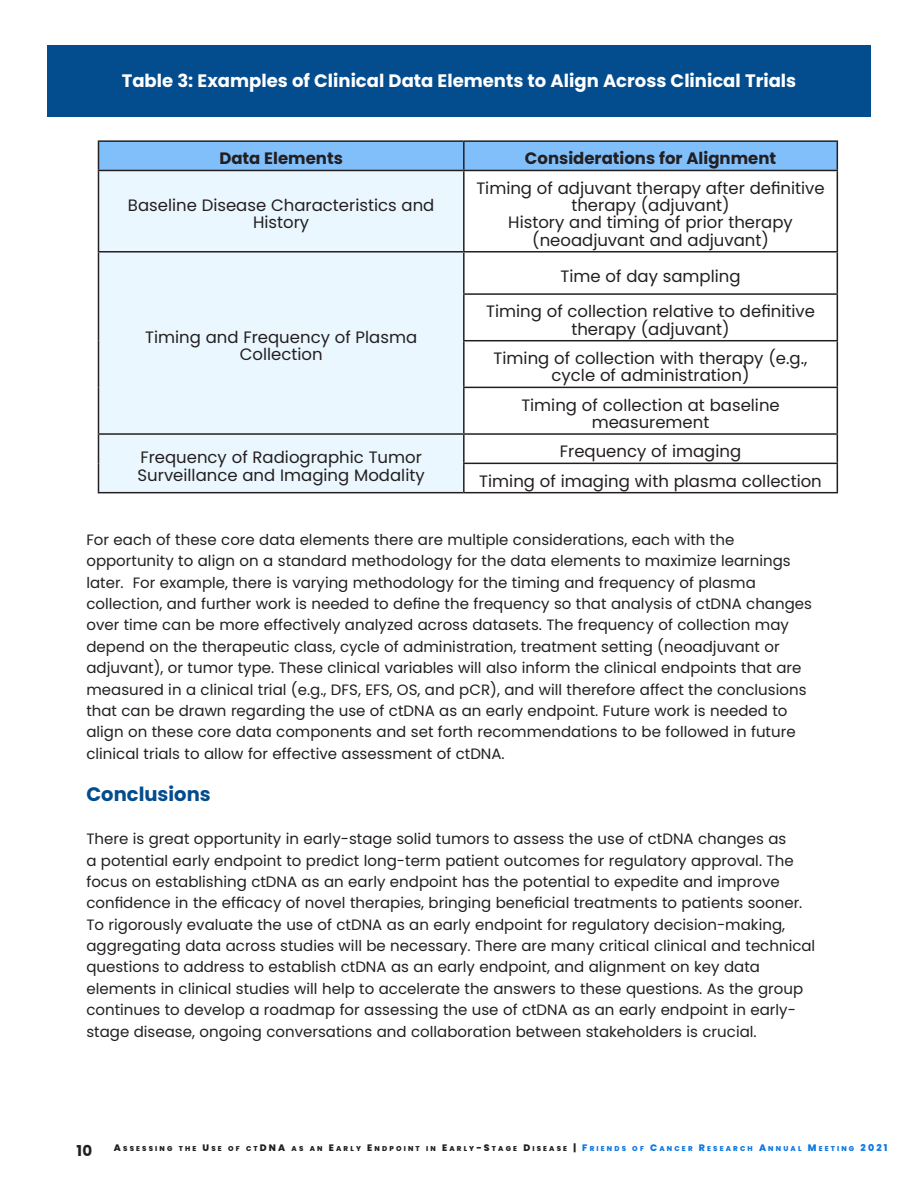
<style>
.page{position:relative;width:918px;height:1188px;background:#fff}
.page>*{position:absolute;margin:0;border:0;box-sizing:border-box;transform-origin:0 0}
.t1{font:700 19.5px "Poppins";color:#034c8e}
.t2{font:700 18px "Poppins";color:#fff}
.t3{font:16.5px/17.4px "Poppins";color:#231f20;text-align:center}
.t4{font:700 16.5px "Poppins";color:#231f20}
.t5{font:15px/21.3px "Poppins";color:#231f20}
.t6{font:700 15px "Poppins";color:#231f20}
.t7{font:800 7.05px "Poppins";letter-spacing:.305em;color:#231f20}
.s1{font-size:9.3px}
.s2{font-size:9.3px;color:#0d78e3}
.s3{color:#0d78e3}
</style>
<div class="page">
<div style="left:47px;top:45px;width:824px;height:72px;background:#034c8e"></div>
<svg style="left:99px;top:171px;width:364px;height:321px;background:#e7f2fa"></svg>
<hr style="left:98px;top:140px;width:366px;height:2px;background:#231f20">
<hr style="left:464px;top:140px;width:374px;height:2px;background:#231f20">
<svg style="left:98px;top:141px;width:740px;height:29px;background:#7cb6ef"></svg>
<hr style="left:98px;top:170px;width:366px;height:1px;background:#231f20">
<hr style="left:98px;top:171px;width:1px;height:80px;background:#231f20">
<hr style="left:464px;top:170px;width:374px;height:1px;background:#231f20">
<hr style="left:463px;top:171px;width:2px;height:80px;background:#231f20">
<hr style="left:837px;top:171px;width:1px;height:80px;background:#231f20">
<hr style="left:98px;top:251px;width:366px;height:2px;background:#231f20">
<hr style="left:98px;top:253px;width:1px;height:41px;background:#231f20">
<hr style="left:464px;top:251px;width:374px;height:2px;background:#231f20">
<hr style="left:463px;top:253px;width:2px;height:40px;background:#231f20">
<hr style="left:837px;top:253px;width:1px;height:40px;background:#231f20">
<hr style="left:98px;top:294px;width:1px;height:47px;background:#231f20">
<hr style="left:463px;top:293px;width:375px;height:2px;background:#231f20">
<hr style="left:463px;top:295px;width:2px;height:45px;background:#231f20">
<hr style="left:837px;top:295px;width:1px;height:45px;background:#231f20">
<hr style="left:98px;top:341px;width:1px;height:46px;background:#231f20">
<hr style="left:463px;top:340px;width:375px;height:1px;background:#231f20">
<hr style="left:463px;top:341px;width:2px;height:46px;background:#231f20">
<hr style="left:837px;top:341px;width:1px;height:46px;background:#231f20">
<hr style="left:98px;top:387px;width:1px;height:46px;background:#231f20">
<hr style="left:463px;top:387px;width:375px;height:1px;background:#231f20">
<hr style="left:463px;top:388px;width:2px;height:45px;background:#231f20">
<hr style="left:837px;top:388px;width:1px;height:45px;background:#231f20">
<hr style="left:98px;top:433px;width:366px;height:2px;background:#231f20">
<hr style="left:464px;top:433px;width:374px;height:2px;background:#231f20">
<hr style="left:463px;top:435px;width:2px;height:28px;background:#231f20">
<svg style="left:98px;top:435px;width:1px;height:57px"></svg>
<hr style="left:463px;top:463px;width:375px;height:1px;background:#231f20">
<hr style="left:463px;top:464px;width:2px;height:28px;background:#231f20">
<svg style="left:837px;top:435px;width:1px;height:57px"></svg>
<hr style="left:98px;top:492px;width:366px;height:1px;background:#231f20">
<hr style="left:464px;top:492px;width:374px;height:1px;background:#231f20">
<p class="t2" style="left:122px;top:70px;width:676px">Table 3: Examples of Clinical Data Elements to Align Across Clinical Trials</p>
<p class="t4" style="left:219px;top:149px;width:125px">Data Elements</p>
<p class="t4" style="left:525px;top:149px;width:253px">Considerations for Alignment</p>
<p class="t3" style="left:128px;top:197px;width:308px">Baseline Disease Characteristics and<br>History</p>
<p class="t3" style="left:476px;top:179px;width:350px">Timing of adjuvant therapy after definitive therapy (adjuvant)<br>History and timing of prior therapy (neoadjuvant and adjuvant)</p>
<p class="t3" style="left:145px;top:329px;width:274px">Timing and Frequency of Plasma<br>Collection</p>
<p class="t3" style="left:486px;top:258px;width:330px;line-height:35.8px">Time of day sampling<br>Timing of collection relative to definitive</p>
<p class="t3" style="left:494px;top:315px;width:315px;line-height:29.2px">therapy (adjuvant)<br>Timing of collection with therapy (e.g.,</p>
<p class="t3" style="left:521px;top:361px;width:260px;line-height:29.2px">cycle of administration)<br>Timing of collection at baseline</p>
<p class="t3" style="left:592px;top:414px;width:119px">measurement</p>
<p class="t3" style="left:138px;top:449px;width:289px;text-align:left">Frequency of Radiographic Tumor<br>Surveillance and Imaging Modality</p>
<p class="t3" style="left:479px;top:437px;width:344px;line-height:29.2px">Frequency of imaging<br>Timing of imaging with plasma collection</p>
<p class="t5" style="left:86px;top:529px;width:727px">For each of these core data elements there are multiple considerations, each with the opportunity to align on a standard methodology for the data elements to maximize learnings later. For example, there is varying methodology for the timing and frequency of plasma collection, and further work is needed to define the frequency so that analysis of ctDNA changes over time can be more effectively analyzed across datasets. The frequency of collection may depend on the therapeutic class, cycle of administration, treatment setting (neoadjuvant or adjuvant), or tumor type. These clinical variables will also inform the clinical endpoints that are measured in a clinical trial (e.g., DFS, EFS, OS, and pCR), and will therefore affect the conclusions that can be drawn regarding the use of ctDNA as an early endpoint. Future work is needed to align on these core data components and set forth recommendations to be followed in future clinical trials to allow for effective assessment of ctDNA.</p>
<h1 class="t1" style="left:86px;top:786px;width:126px">Conclusions</h1>
<p class="t5" style="left:86px;top:829px;width:730px">There is great opportunity in early-stage solid tumors to assess the use of ctDNA changes as<br>a potential early endpoint to predict long-term patient outcomes for regulatory approval. The focus on establishing ctDNA as an early endpoint has the potential to expedite and improve confidence in the efficacy of novel therapies, bringing beneficial treatments to patients sooner.<br>To rigorously evaluate the use of ctDNA as an early endpoint for regulatory decision-making, aggregating data across studies will be necessary. There are many critical clinical and technical questions to address to establish ctDNA as an early endpoint, and alignment on key data elements in clinical studies will help to accelerate the answers to these questions. As the group continues to develop a roadmap for assessing the use of ctDNA as an early endpoint in early&shy;stage disease, ongoing conversations and collaboration between stakeholders is crucial.</p>
<p class="t6" style="left:77px;top:1144px;width:17px">10</p>
<p class="t7" style="left:114px;top:1145px;width:775px"><span class="s1">A</span>SSESSING THE <span class="s1">U</span>SE OF CT<span class="s1">DNA</span> AS AN <span class="s1">E</span>ARLY <span class="s1">E</span>NDPOINT IN <span class="s1">E</span>ARLY<span class="s1">-S</span>TAGE <span class="s1">D</span>ISEASE <span class="s1">|</span> <span class="s2">F</span><span class="s3">RIENDS OF</span> <span class="s2">C</span><span class="s3">ANCER</span> <span class="s2">R</span><span class="s3">ESEARCH</span> <span class="s2">A</span><span class="s3">NNUAL</span> <span class="s2">M</span><span class="s3">EETING</span> <span class="s2">2021</span></p>
</div>
